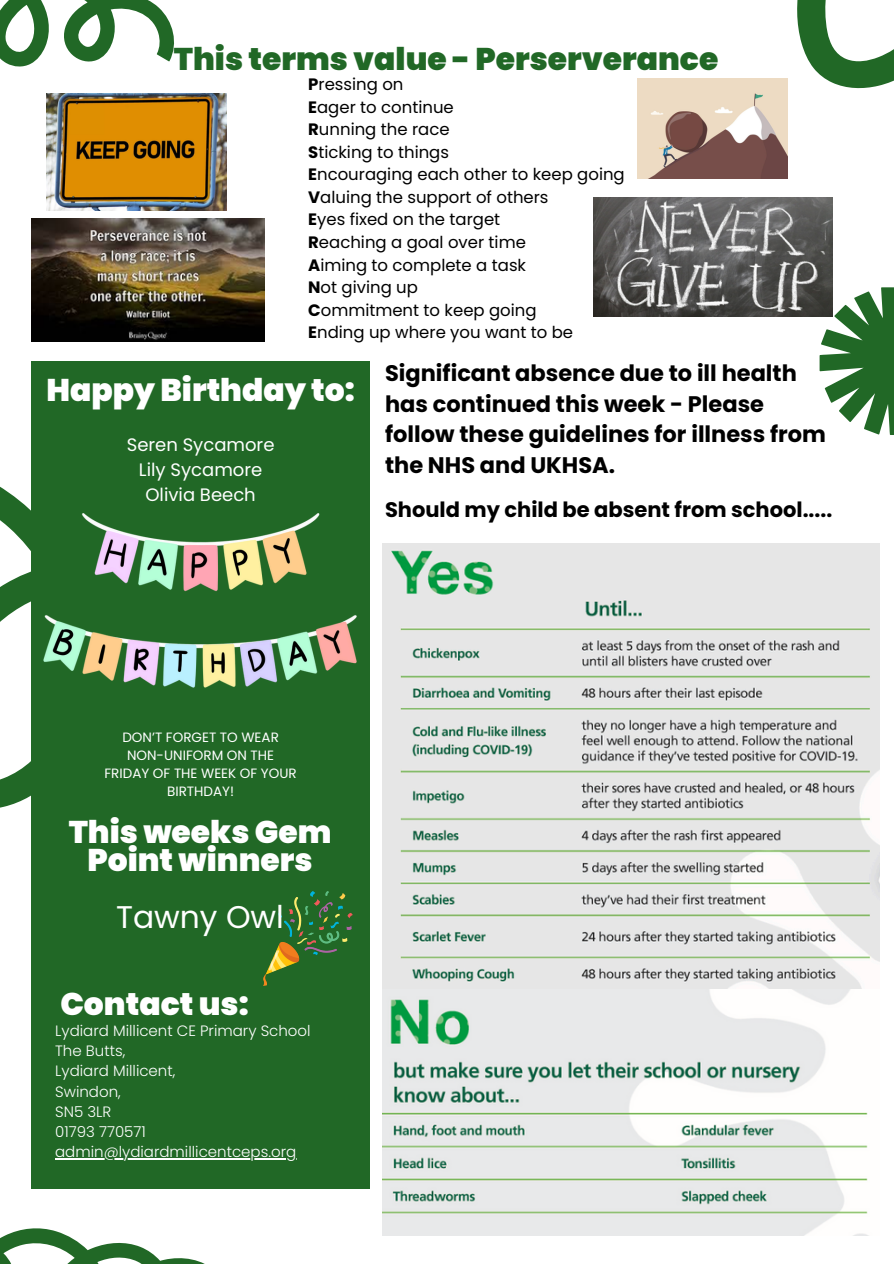
<style>
.page{position:relative;width:894px;height:1264px;background:#fff}
.page>*{position:absolute;margin:0;border:0;box-sizing:border-box;transform-origin:0 0}
.t1{font:900 31.35px/28.2px "Poppins";color:#fff;text-align:center}
.t2{font:900 31.35px "Poppins";color:#216826}
.t3{font:31.35px "Poppins";color:#fff}
.t4{font:700 22.5px/30.3px "Poppins";color:#000}
.t5{font:700 21px "Poppins";color:#000}
.t6{font:18px/24.8px "Poppins";color:#fff;text-align:center}
.t7{font:16.5px/22.5px "Poppins";color:#000}
.t8{font:300 15px "Poppins";color:#fff}
.t9{font:13.5px/18px "Poppins";color:#fff;text-align:center}
.s1{font-weight:700}
</style>
<div class="page">
<svg style="left:0;top:486px;width:31px;height:322px"></svg>
<svg style="left:819px;top:287px;width:74px;height:148px"></svg>
<div style="left:31px;top:361px;width:339px;height:827px;background:#216826"></div>
<svg style="left:0;top:1228px;width:203px;height:35px"></svg>
<svg style="left:0;top:0;width:174px;height:67px"></svg>
<svg style="left:787px;top:0;width:106px;height:89px"></svg>
<img style="left:264px;top:891px;width:89px;height:94px">
<img style="left:46px;top:93px;width:180px;height:117px">
<img style="left:637px;top:78px;width:150px;height:101px">
<img style="left:593px;top:197px;width:239px;height:119px">
<img style="left:31px;top:218px;width:233px;height:123px">
<img style="left:44px;top:514px;width:312px;height:173px">
<img style="left:382px;top:543px;width:497px;height:692px">
<hr style="left:55px;top:1158px;width:241px;height:1px;background:#fff">
<p class="t2" style="left:174px;top:37px;width:546px">This terms value - Perserverance</p>
<p class="t7" style="left:308px;top:73px;width:318px"><span class="s1">P</span>ressing on<br><span class="s1">E</span>ager to continue<br><span class="s1">R</span>unning the race<br><span class="s1">S</span>ticking to things<br><span class="s1">E</span>ncouraging each other to keep going<br><span class="s1">V</span>aluing the support of others<br><span class="s1">E</span>yes fixed on the target<br><span class="s1">R</span>eaching a goal over time<br><span class="s1">A</span>iming to complete a task<br><span class="s1">N</span>ot giving up<br><span class="s1">C</span>ommitment to keep going<br><span class="s1">E</span>nding up where you want to be</p>
<h1 class="t1" style="left:46px;top:376px;width:310px">Happy Birthday to:</h1>
<p class="t4" style="left:385px;top:358px;width:442px">Significant absence due to ill health has continued this week - Please follow these guidelines for illness from the NHS and UKHSA.</p>
<p class="t6" style="left:127px;top:433px;width:149px">Seren Sycamore<br>Lily Sycamore<br>Olivia Beech</p>
<p class="t5" style="left:385px;top:494px;width:448px">Should my child be absent from school.....</p>
<p class="t9" style="left:122px;top:728px;width:158px">DON’T FORGET TO WEAR<br>NON-UNIFORM ON THE</p>
<h5 class="t9" style="left:104px;top:764px;width:194px">FRIDAY OF THE WEEK OF YOUR<br>BIRTHDAY!</h5>
<p class="t1" style="left:69px;top:818px;width:264px">This weeks Gem<br>Point winners</p>
<p class="t3" style="left:116px;top:894px;width:169px">Tawny Owl</p>
<h4 class="t1" style="left:60px;top:989px;width:190px">Contact us:</h4>
<p class="t8" style="left:55px;top:1019px;width:257px">Lydiard Millicent CE Primary School</p>
<h1 class="t8" style="left:55px;top:1040px;width:72px">The Butts,</h1>
<h4 class="t8" style="left:55px;top:1060px;width:122px">Lydiard Millicent,</h4>
<p class="t8" style="left:55px;top:1080px;width:67px">Swindon,</p>
<p class="t8" style="left:55px;top:1100px;width:58px">SN5 3LR</p>
<p class="t8" style="left:55px;top:1121px;width:92px">01793 770571</p>
<p class="t8" style="left:55px;top:1141px;width:242px">admin@lydiardmillicentceps.org</p>
</div>
